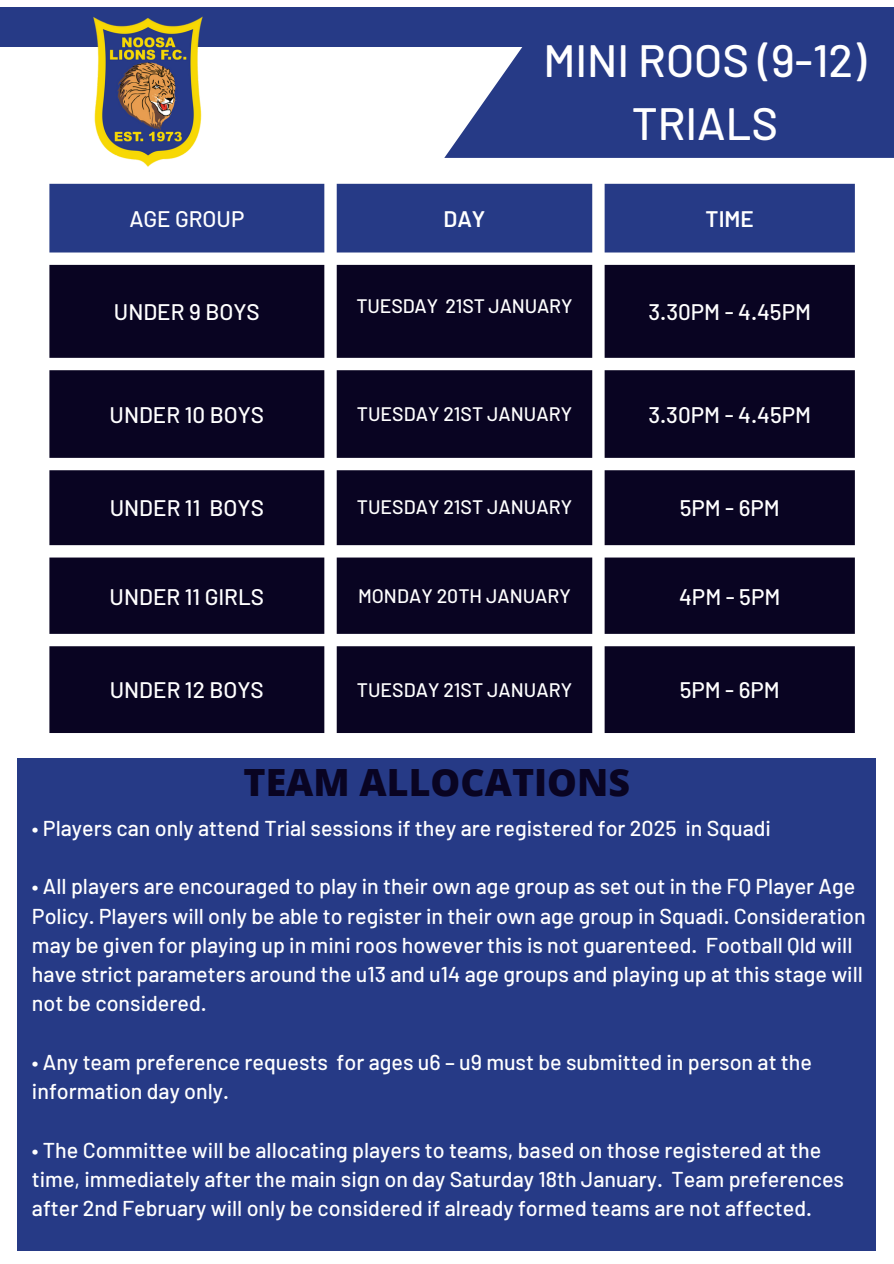
<style>
.page{position:relative;width:894px;height:1264px;background:#fff}
.page>*{position:absolute;margin:0;border:0;box-sizing:border-box;transform-origin:0 0}
.t1{font:500 45.15px/62.4px "Barlow";color:#fff;text-align:center}
.t2{font:800 37.5px "Open Sans";color:#090422}
.t3{font:500 22.5px "Barlow";color:#fff}
.t4{font:600 22.5px "Barlow";color:#fff}
.t5{font:500 21.45px/29.2px "Barlow";color:#fff}
.t6{font:500 19.5px "Barlow";color:#fff}
</style>
<div class="page">
<div style="left:0;top:8px;width:893px;height:39px;background:#263a86"></div>
<svg style="left:444px;top:47px;width:449px;height:111px;background:#394b90"></svg>
<img style="left:93px;top:16px;width:110px;height:151px">
<div style="left:49px;top:184px;width:805px;height:68px;background:#263a86"></div>
<svg style="left:49px;top:265px;width:805px;height:468px;background:#29253f"></svg>
<div style="left:18px;top:758px;width:857px;height:492px;background:#263a86"></div>
<p class="t1" style="left:543px;top:28px;width:324px">MINI ROOS (9-12)<br>TRIALS</p>
<h1 class="t3" style="left:129px;top:204px;width:116px">AGE GROUP</h1>
<p class="t4" style="left:443px;top:204px;width:43px">DAY</p>
<p class="t4" style="left:705px;top:204px;width:50px">TIME</p>
<p class="t3" style="left:114px;top:297px;width:147px">UNDER 9 BOYS</p>
<p class="t6" style="left:356px;top:294px;width:217px">TUESDAY 21ST JANUARY</p>
<p class="t3" style="left:648px;top:297px;width:164px">3.30PM - 4.45PM</p>
<p class="t3" style="left:109px;top:400px;width:156px">UNDER 10 BOYS</p>
<p class="t6" style="left:357px;top:401px;width:217px">TUESDAY 21ST JANUARY</p>
<p class="t3" style="left:648px;top:400px;width:164px">3.30PM - 4.45PM</p>
<p class="t3" style="left:110px;top:494px;width:155px">UNDER 11 BOYS</p>
<p class="t6" style="left:357px;top:494px;width:217px">TUESDAY 21ST JANUARY</p>
<p class="t3" style="left:679px;top:494px;width:102px">5PM - 6PM</p>
<p class="t3" style="left:110px;top:582px;width:156px">UNDER 11 GIRLS</p>
<p class="t6" style="left:358px;top:583px;width:214px">MONDAY 20TH JANUARY</p>
<p class="t3" style="left:679px;top:582px;width:103px">4PM - 5PM</p>
<p class="t3" style="left:110px;top:675px;width:155px">UNDER 12 BOYS</p>
<p class="t6" style="left:357px;top:677px;width:217px">TUESDAY 21ST JANUARY</p>
<p class="t3" style="left:679px;top:675px;width:102px">5PM - 6PM</p>
<p class="t2" style="left:243px;top:755px;width:388px">TEAM ALLOCATIONS</p>
<h2 class="t5" style="left:32px;top:812px;width:740px">• Players can only attend Trial sessions if they are registered for 2025 in Squadi</h2>
<p class="t5" style="left:32px;top:871px;width:835px">• All players are encouraged to play in their own age group as set out in the FQ Player Age Policy. Players will only be able to register in their own age group in Squadi. Consideration may be given for playing up in mini roos however this is not guarenteed. Football Qld will have strict parameters around the u13 and u14 age groups and playing up at this stage will not be considered.</p>
<p class="t5" style="left:32px;top:1046px;width:781px">• Any team preference requests for ages u6 – u9 must be submitted in person at the information day only.</p>
<p class="t5" style="left:32px;top:1134px;width:813px">• The Committee will be allocating players to teams, based on those registered at the time, immediately after the main sign on day Saturday 18th January. Team preferences after 2nd February will only be considered if already formed teams are not affected.</p>
</div>
